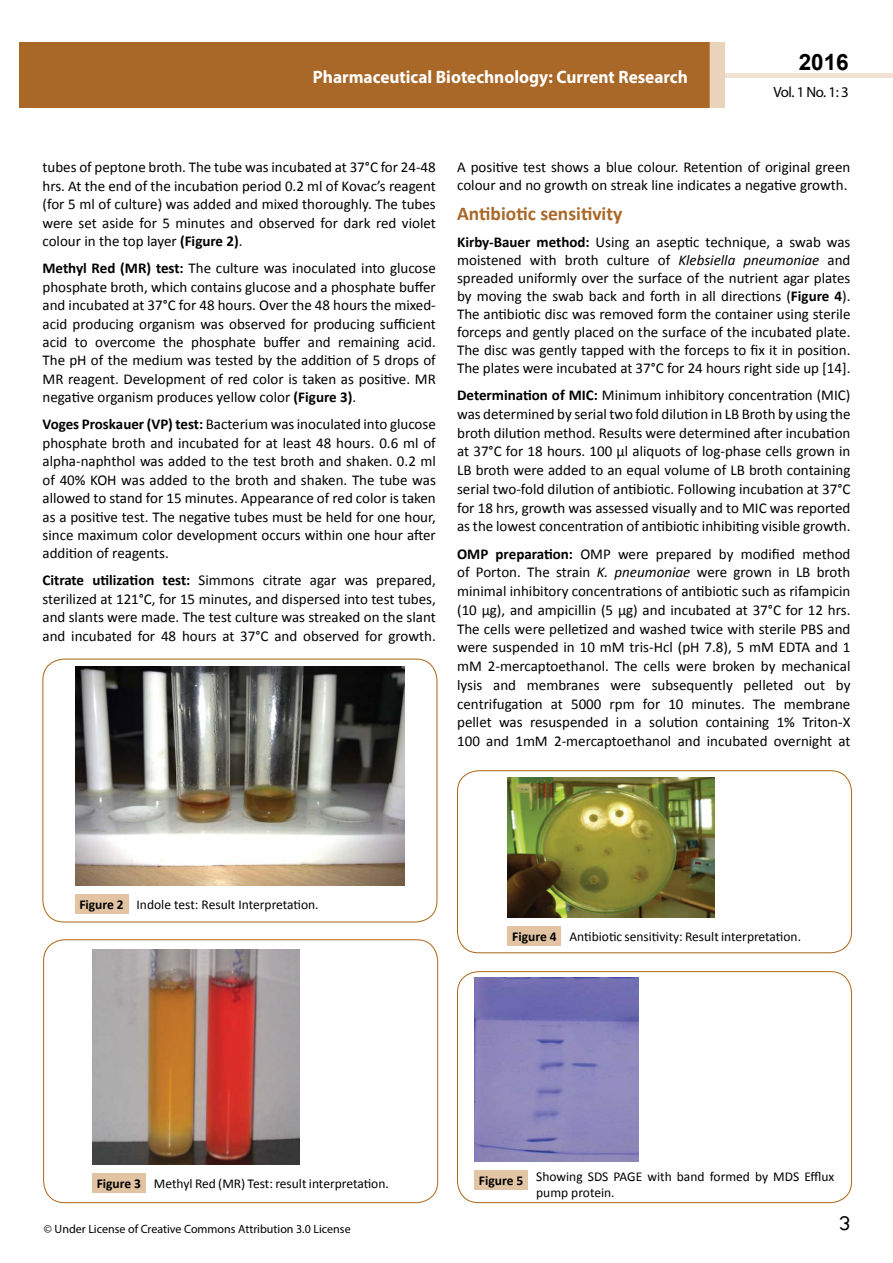
<style>
.page{position:relative;width:893px;height:1263px;background:#fff}
.page>*{position:absolute;margin:0;border:0;box-sizing:border-box;transform-origin:0 0}
.t1{font:25.5px "Tunga";color:#000}
.t2{font:700 22.5px "Arial";color:#000}
.t3{font:700 19.5px "Calibri";color:#aa6828}
.t4{font:700 18px "Myriad Pro";color:#fff;scale:.96 1}
.t5{font:15px/18.5px "Calibri";color:#000;text-align:justify}
.t6{font:14.85px "Myriad Pro";color:#000}
.t7{font:13.5px/16.2px "Calibri";color:#000}
.t8{font:12px "Myriad Pro";color:#000}
.s1{font-weight:700}
.s2{font-style:italic}
</style>
<div class="page">
<div style="left:725px;top:73px;width:168px;height:5px;background:#f0e1d1"></div>
<div style="left:19px;top:42px;width:690px;height:66px;background:#aa6828"></div>
<div style="left:709px;top:42px;width:16px;height:66px;background:#e9d3bb"></div>
<div style="left:43px;top:659px;width:394px;height:263px;border:1px solid #a96614;border-radius:21px"></div>
<div style="left:75px;top:894px;width:53px;height:20px;background:#e2c4a3"></div>
<img style="left:75px;top:667px;width:330px;height:219px">
<div style="left:43px;top:939px;width:395px;height:264px;border:1px solid #ac6415;border-radius:21px"></div>
<div style="left:92px;top:1173px;width:53px;height:20px;background:#e2c4a3"></div>
<img style="left:92px;top:949px;width:207px;height:216px">
<div style="left:457px;top:770px;width:395px;height:183px;border:1px solid #a96614;border-radius:21px"></div>
<div style="left:508px;top:926px;width:53px;height:20px;background:#e2c4a3"></div>
<img style="left:508px;top:777px;width:207px;height:141px">
<div style="left:457px;top:971px;width:395px;height:232px;border:1px solid #ab6715;border-radius:21px"></div>
<div style="left:475px;top:1170px;width:53px;height:20px;background:#e2c5a5"></div>
<img style="left:475px;top:977px;width:163px;height:185px">
<p class="t4" style="left:313px;top:65px;width:392px">Pharmaceutical Biotechnology: Current Research</p>
<p class="t4" style="left:585px;top:74px;width:128px">ISSN 1698-9465</p>
<h2 class="t2" style="left:799px;top:47px;width:52px">2016</h2>
<p class="t6" style="left:773px;top:83px;width:77px">Vol. 1 No. 1: 3</p>
<p class="t5" style="left:43px;top:158px;width:395px">tubes of peptone broth. The tube was incubated at 37°C for 24-48 hrs. At the end of the incubation period 0.2 ml of Kovac’s reagent (for 5 ml of culture) was added and mixed thoroughly. The tubes were set aside for 5 minutes and observed for dark red violet colour in the top layer <span class="s1">(Figure 2)</span>.</p>
<p class="t5" style="left:43px;top:259px;width:395px"><span class="s1">Methyl Red (MR) test:</span> The culture was inoculated into glucose phosphate broth, which contains glucose and a phosphate buffer and incubated at 37°C for 48 hours. Over the 48 hours the mixed&shy;acid producing organism was observed for producing sufficient acid to overcome the phosphate buffer and remaining acid.<br>The pH of the medium was tested by the addition of 5 drops of MR reagent. Development of red color is taken as positive. MR negative organism produces yellow color <span class="s1">(Figure 3)</span>.</p>
<p class="t5" style="left:43px;top:415px;width:395px"><span class="s1">Voges Proskauer (VP) test:</span> Bacterium was inoculated into glucose phosphate broth and incubated for at least 48 hours. 0.6 ml of alpha-naphthol was added to the test broth and shaken. 0.2 ml of 40% KOH was added to the broth and shaken. The tube was allowed to stand for 15 minutes. Appearance of red color is taken as a positive test. The negative tubes must be held for one hour, since maximum color development occurs within one hour after addition of reagents.</p>
<p class="t5" style="left:43px;top:571px;width:395px"><span class="s1">Citrate utilization test:</span> Simmons citrate agar was prepared, sterilized at 121°C, for 15 minutes, and dispersed into test tubes, and slants were made. The test culture was streaked on the slant and incubated for 48 hours at 37°C and observed for growth.</p>
<p class="t5" style="left:457px;top:158px;width:395px;line-height:18px">A positive test shows a blue colour. Retention of original green colour and no growth on streak line indicates a negative growth.</p>
<h3 class="t3" style="left:457px;top:201px;width:167px">Antibiotic sensitivity</h3>
<p class="t5" style="left:457px;top:233px;width:395px;line-height:18px"><span class="s1">Kirby-Bauer method:</span> Using an aseptic technique, a swab was moistened with broth culture of <span class="s2">Klebsiella pneumoniae</span> and spreaded uniformly over the surface of the nutrient agar plates by moving the swab back and forth in all directions (<span class="s1">Figure 4</span>).<br>The antibiotic disc was removed form the container using sterile forceps and gently placed on the surface of the incubated plate.<br>The disc was gently tapped with the forceps to fix it in position.<br>The plates were incubated at 37°C for 24 hours right side up [14].</p>
<p class="t5" style="left:457px;top:386px;width:395px"><span class="s1">Determination of MIC:</span> Minimum inhibitory concentration (MIC) was determined by serial two fold dilution in LB Broth by using the broth dilution method. Results were determined after incubation at 37°C for 18 hours. 100 µl aliquots of log-phase cells grown in LB broth were added to an equal volume of LB broth containing serial two-fold dilution of antibiotic. Following incubation at 37°C for 18 hrs, growth was assessed visually and to MIC was reported as the lowest concentration of antibiotic inhibiting visible growth.</p>
<p class="t5" style="left:457px;top:544px;width:395px"><span class="s1">OMP preparation:</span> OMP were prepared by modified method of Porton. The strain <span class="s2">K. pneumoniae</span> were grown in LB broth minimal inhibitory concentrations of antibiotic such as rifampicin (10 µg), and ampicillin (5 µg) and incubated at 37°C for 12 hrs.<br>The cells were pelletized and washed twice with sterile PBS and were suspended in 10 mM tris-Hcl (pH 7.8), 5 mM EDTA and 1 mM 2-mercaptoethanol. The cells were broken by mechanical lysis and membranes were subsequently pelleted out by centrifugation at 5000 rpm for 10 minutes. The membrane pellet was resuspended in a solution containing 1% Triton-X 100 and 1mM 2-mercaptoethanol and incubated overnight at</p>
<p class="t7" style="left:79px;top:897px;width:241px"><span class="s1">Figure 2</span> Indole test: Result Interpretation.</p>
<p class="t7" style="left:512px;top:929px;width:290px"><span class="s1">Figure 4</span> Antibiotic sensitivity: Result interpretation.</p>
<p class="t7" style="left:97px;top:1176px;width:294px"><span class="s1">Figure 3</span> Methyl Red (MR) Test: result interpretation.</p>
<p class="t7" style="left:536px;top:1168px;width:300px;text-indent:-57px"><span class="s1">Figure 5</span> Showing SDS PAGE with band formed by MDS Efflux pump protein.</p>
<p class="t8" style="left:44px;top:1221px;width:308px">© Under License of Creative Commons Attribution 3.0 License</p>
<h1 class="t1" style="left:839px;top:1206px;width:13px">3</h1>
</div>
